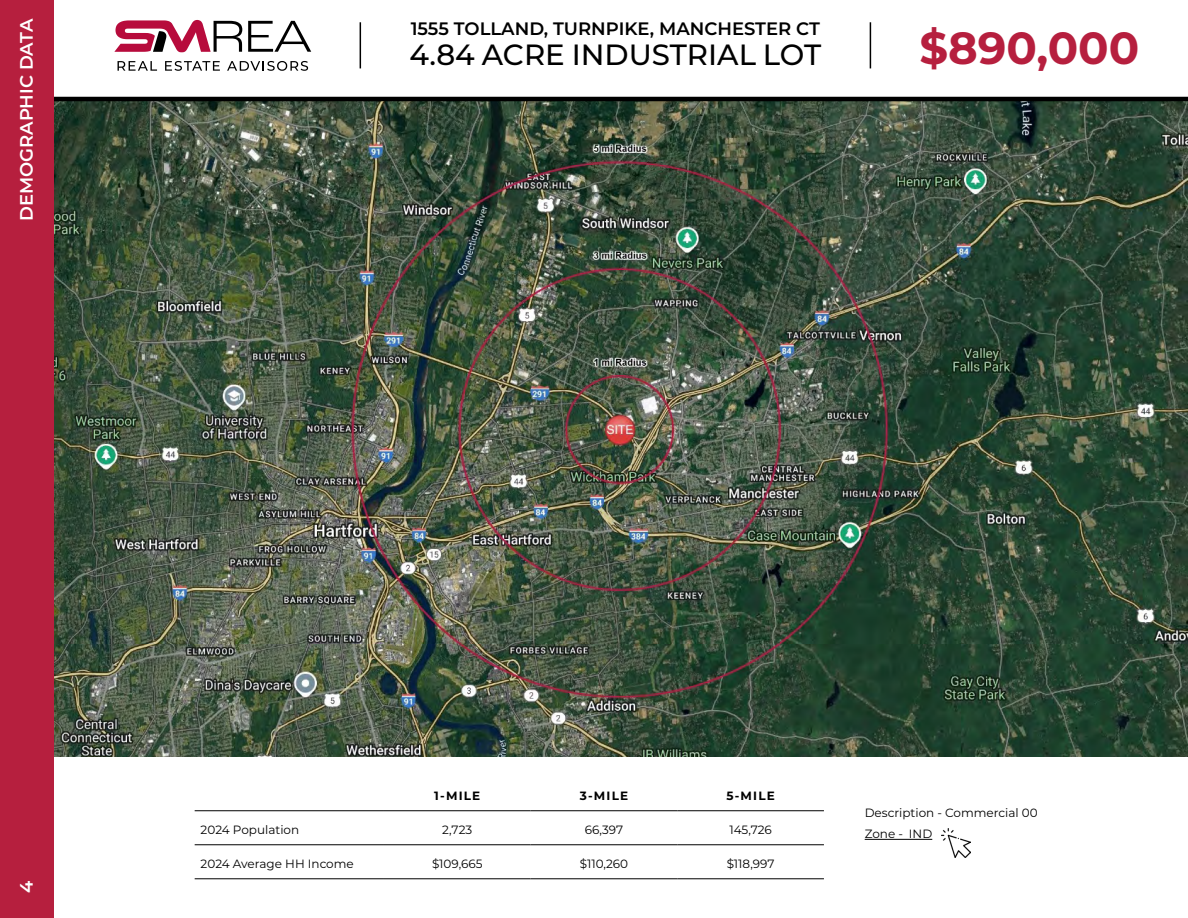
<style>
.page{position:relative;width:1188px;height:918px;background:#fff}
.page>*{position:absolute;margin:0;border:0;box-sizing:border-box;transform-origin:0 0}
.t1{font:700 45px "Montserrat";color:#b61f3e}
.t2{font:500 29.25px "Montserrat";color:#000}
.t3{font:600 18px "Montserrat";color:#000}
.t4{font:600 18px "Montserrat";color:#fff}
.t5{font:12px/21px "Montserrat";color:#000}
.t6{font:700 12px "Montserrat";letter-spacing:.1em;color:#000}
</style>
<div class="page">
<img style="left:54px;top:101px;width:1134px;height:656px">
<hr style="left:195px;top:810px;width:189px;height:1px;background:#000">
<hr style="left:384px;top:810px;width:147px;height:1px;background:#000">
<hr style="left:531px;top:810px;width:146px;height:1px;background:#000">
<hr style="left:677px;top:810px;width:147px;height:1px;background:#000">
<hr style="left:195px;top:844px;width:189px;height:1px;background:#000">
<hr style="left:384px;top:844px;width:147px;height:1px;background:#000">
<hr style="left:531px;top:844px;width:146px;height:1px;background:#000">
<hr style="left:677px;top:844px;width:147px;height:1px;background:#000">
<hr style="left:195px;top:878px;width:189px;height:1px;background:#000">
<hr style="left:384px;top:878px;width:147px;height:1px;background:#000">
<hr style="left:531px;top:878px;width:146px;height:1px;background:#000">
<hr style="left:677px;top:878px;width:147px;height:1px;background:#000">
<hr style="left:865px;top:839px;width:67px;height:1px;background:#000">
<img style="left:942px;top:829px;width:29px;height:29px">
<hr style="left:0;top:97px;width:1188px;height:4px;background:#000">
<div style="left:0;top:0;width:54px;height:918px;background:#b61f3e"></div>
<hr style="left:870px;top:22px;width:1px;height:46px;background:#000">
<svg style="left:118px;top:61px;width:39px;height:10px"></svg>
<svg style="left:165px;top:61px;width:55px;height:10px"></svg>
<svg style="left:227px;top:61px;width:81px;height:10px"></svg>
<svg style="left:248px;top:21px;width:63px;height:31px"></svg>
<svg style="left:114px;top:20px;width:128px;height:32px"></svg>
<hr style="left:360px;top:22px;width:1px;height:46px;background:#000">
<h3 class="t4" style="left:14px;top:221px;width:204px;rotate:-90deg">DEMOGRAPHIC DATA</h3>
<h3 class="t3" style="left:411px;top:15px;width:411px">1555 TOLLAND, TURNPIKE, MANCHESTER CT</h3>
<h2 class="t2" style="left:409px;top:34px;width:413px">4.84 ACRE INDUSTRIAL LOT</h2>
<h1 class="t1" style="left:919px;top:15px;width:221px">$890,000</h1>
<h3 class="t4" style="left:14px;top:893px;width:14px;rotate:-90deg">4</h3>
<p class="t6" style="left:434px;top:787px;width:48px">1-MILE</p>
<p class="t6" style="left:580px;top:787px;width:50px">3-MILE</p>
<p class="t6" style="left:726px;top:787px;width:50px">5-MILE</p>
<p class="t5" style="left:201px;top:818px;width:100px">2024 Population</p>
<p class="t5" style="left:442px;top:818px;width:31px">2,723</p>
<p class="t5" style="left:585px;top:818px;width:40px">66,397</p>
<p class="t5" style="left:729px;top:818px;width:44px">145,726</p>
<p class="t5" style="left:201px;top:852px;width:155px">2024 Average HH Income</p>
<p class="t5" style="left:432px;top:852px;width:52px">$109,665</p>
<p class="t5" style="left:580px;top:852px;width:50px">$110,260</p>
<p class="t5" style="left:727px;top:852px;width:49px">$118,997</p>
<p class="t5" style="left:865px;top:802px;width:175px">Description - Commercial 00<br>Zone - IND</p>
</div>
